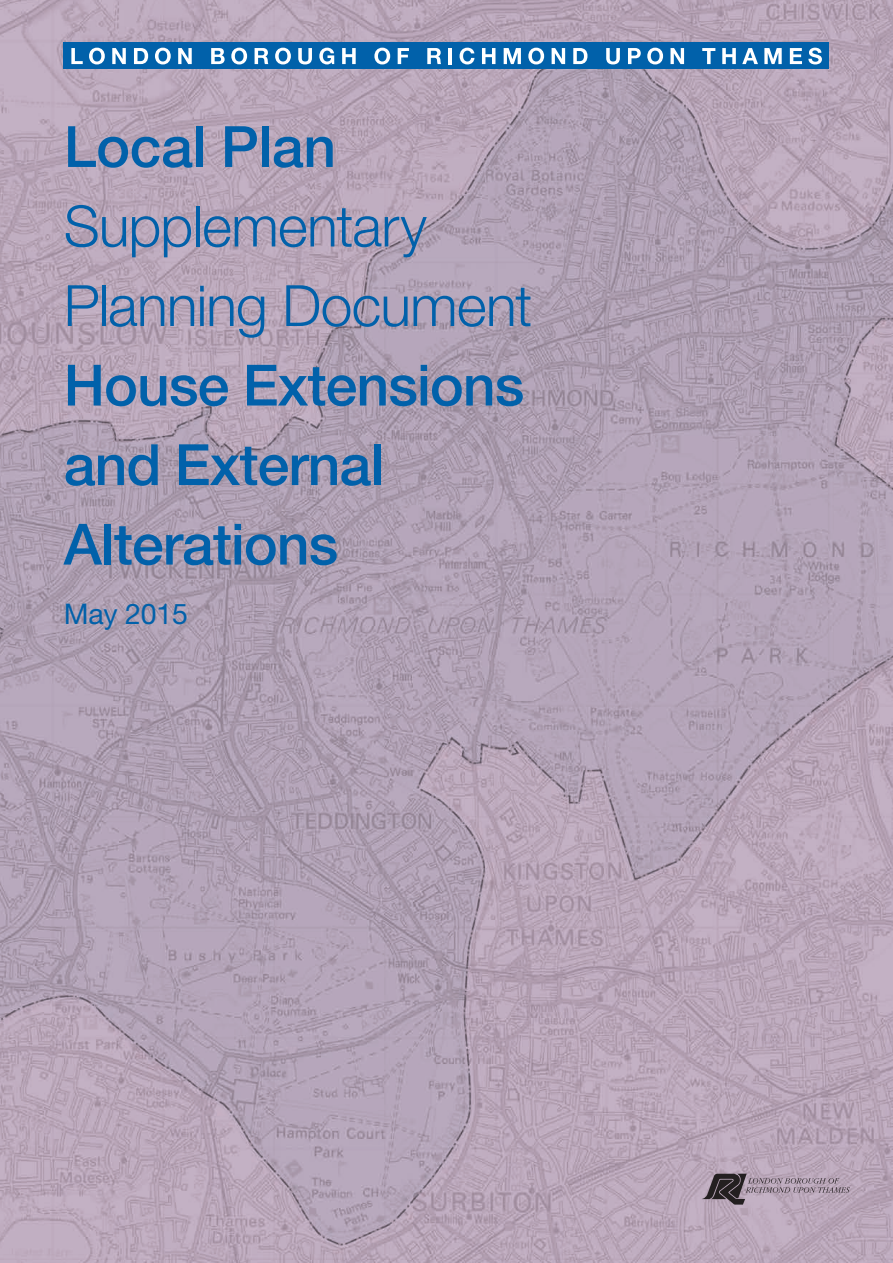
<style>
.page{position:relative;width:893px;height:1263px;background:#fff}
.page>*{position:absolute;margin:0;border:0;box-sizing:border-box;transform-origin:0 0}
.t1{font:500 57px/79.5px "Helvetica Neue CE";letter-spacing:-.015em;color:#0161aa}
.t2{font:300 57px/79.5px "Helvetica Neue CE";letter-spacing:-.015em;color:#0161aa}
.t3{font:28.5px "Helvetica Neue CE";letter-spacing:-.005em;color:#0161aa}
</style>
<div class="page">
<img style="left:0;top:0;width:893px;height:1263px">
<div style="left:64px;top:43px;width:765px;height:26px;background:#0161aa"></div>
<svg style="left:71px;top:48px;width:12px;height:16px"></svg>
<svg style="left:89px;top:48px;width:16px;height:16px"></svg>
<svg style="left:112px;top:48px;width:14px;height:16px"></svg>
<svg style="left:134px;top:48px;width:14px;height:16px"></svg>
<svg style="left:155px;top:48px;width:16px;height:16px"></svg>
<svg style="left:178px;top:48px;width:14px;height:16px"></svg>
<svg style="left:211px;top:48px;width:14px;height:16px"></svg>
<svg style="left:231px;top:48px;width:16px;height:16px"></svg>
<svg style="left:255px;top:48px;width:13px;height:16px"></svg>
<svg style="left:275px;top:48px;width:16px;height:16px"></svg>
<svg style="left:298px;top:48px;width:14px;height:16px"></svg>
<svg style="left:319px;top:48px;width:15px;height:16px"></svg>
<svg style="left:342px;top:48px;width:14px;height:16px"></svg>
<svg style="left:374px;top:48px;width:16px;height:16px"></svg>
<svg style="left:398px;top:48px;width:11px;height:16px"></svg>
<svg style="left:427px;top:48px;width:14px;height:16px"></svg>
<hr style="left:449px;top:48px;width:3px;height:16px;background:#fff">
<svg style="left:460px;top:48px;width:14px;height:16px"></svg>
<svg style="left:482px;top:48px;width:13px;height:16px"></svg>
<svg style="left:504px;top:48px;width:17px;height:16px"></svg>
<svg style="left:528px;top:48px;width:16px;height:16px"></svg>
<svg style="left:552px;top:48px;width:13px;height:16px"></svg>
<svg style="left:573px;top:48px;width:14px;height:16px"></svg>
<svg style="left:606px;top:48px;width:14px;height:16px"></svg>
<svg style="left:628px;top:48px;width:13px;height:16px"></svg>
<svg style="left:647px;top:48px;width:16px;height:16px"></svg>
<svg style="left:670px;top:48px;width:14px;height:16px"></svg>
<svg style="left:702px;top:48px;width:13px;height:16px"></svg>
<svg style="left:722px;top:48px;width:14px;height:16px"></svg>
<svg style="left:742px;top:48px;width:16px;height:16px"></svg>
<svg style="left:764px;top:48px;width:18px;height:16px"></svg>
<svg style="left:790px;top:48px;width:12px;height:16px"></svg>
<svg style="left:808px;top:48px;width:14px;height:16px"></svg>
<svg style="left:701px;top:1174px;width:149px;height:31px;background:#988897"></svg>
<p class="t1" style="left:64px;top:107px;width:274px">Local Plan</p>
<p class="t2" style="left:64px;top:186px;width:470px">Supplementary<br>Planning Document</p>
<p class="t1" style="left:64px;top:346px;width:462px">House Extensions and External<br>Alterations</p>
<p class="t3" style="left:64px;top:597px;width:126px">May 2015</p>
</div>
